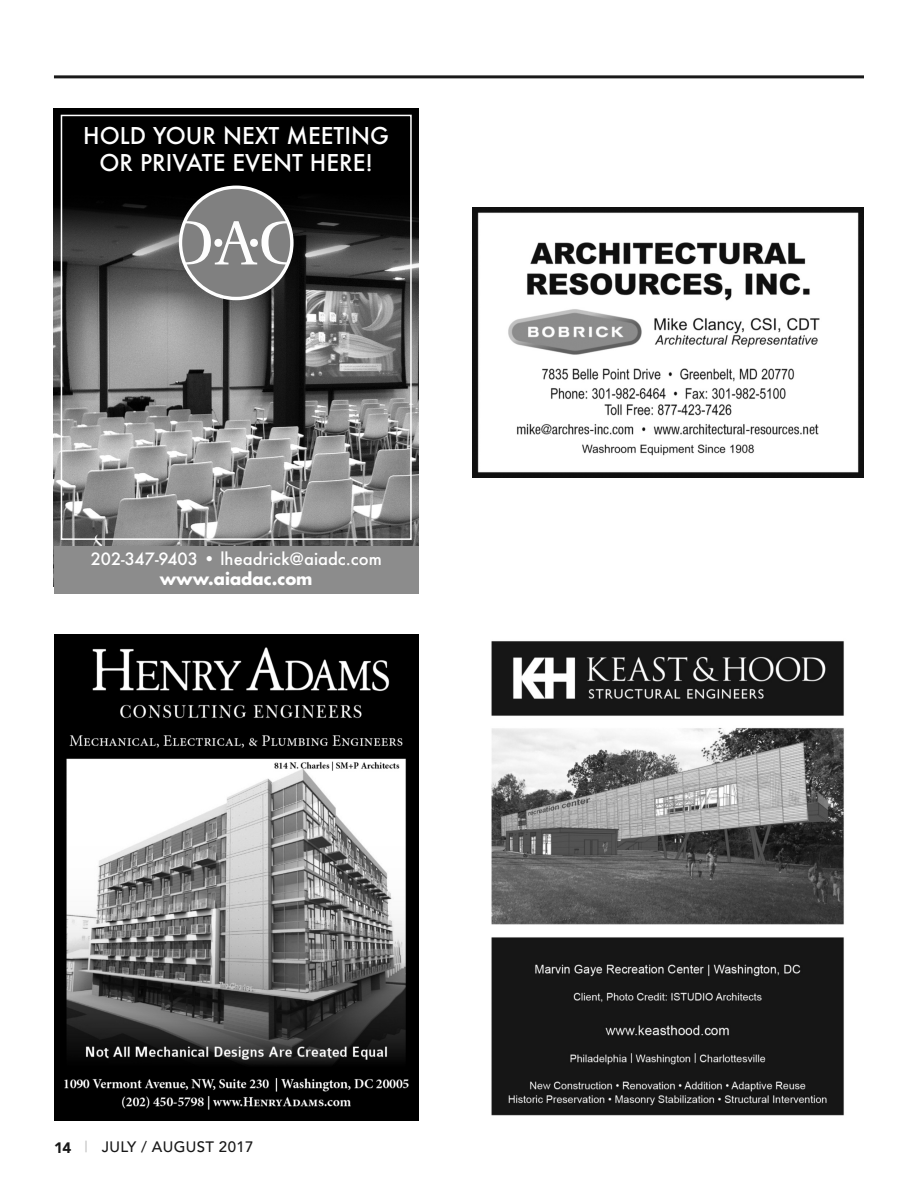
<style>
.page{position:relative;width:918px;height:1188px;background:#fff}
.page>*{position:absolute;margin:0;border:0;box-sizing:border-box;transform-origin:0 0}
.t1{font:500 22.5px/27px "Futura";color:#fff;text-align:center}
.t2{font:500 16.5px "Futura";color:#fff}
.t3{font:700 16.5px "Futura";color:#fff}
.t4{font:500 15px "Avenir";letter-spacing:.025em;color:#191919}
.s1{font-weight:900}
.s2{color:#c5c5c5}
</style>
<div class="page">
<img style="left:54px;top:635px;width:364px;height:485px">
<hr style="left:54px;top:75px;width:810px;height:3px;background:#191919">
<img style="left:472px;top:207px;width:392px;height:270px">
<img style="left:54px;top:108px;width:364px;height:439px">
<div style="left:61px;top:115px;width:351px;height:425px;border:2px solid #fff"></div>
<div style="left:54px;top:547px;width:364px;height:47px;background:#8c8c8c"></div>
<svg style="left:179px;top:186px;width:115px;height:114px"></svg>
<svg style="left:182px;top:189px;width:108px;height:108px;background:#888"></svg>
<img style="left:491px;top:641px;width:353px;height:475px">
<p class="t1" style="left:83px;top:123px;width:307px">HOLD YOUR NEXT MEETING<br>OR PRIVATE EVENT HERE!</p>
<p class="t2" style="left:91px;top:550px;width:293px">202-347-9403 • lheadrick@aiadc.com</p>
<p class="t3" style="left:160px;top:571px;width:154px">www.aiadac.com</p>
<p class="t4" style="left:54px;top:1134px;width:201px"><span class="s1">14</span> <span class="s2">|</span> JULY / AUGUST 2017</p>
</div>
